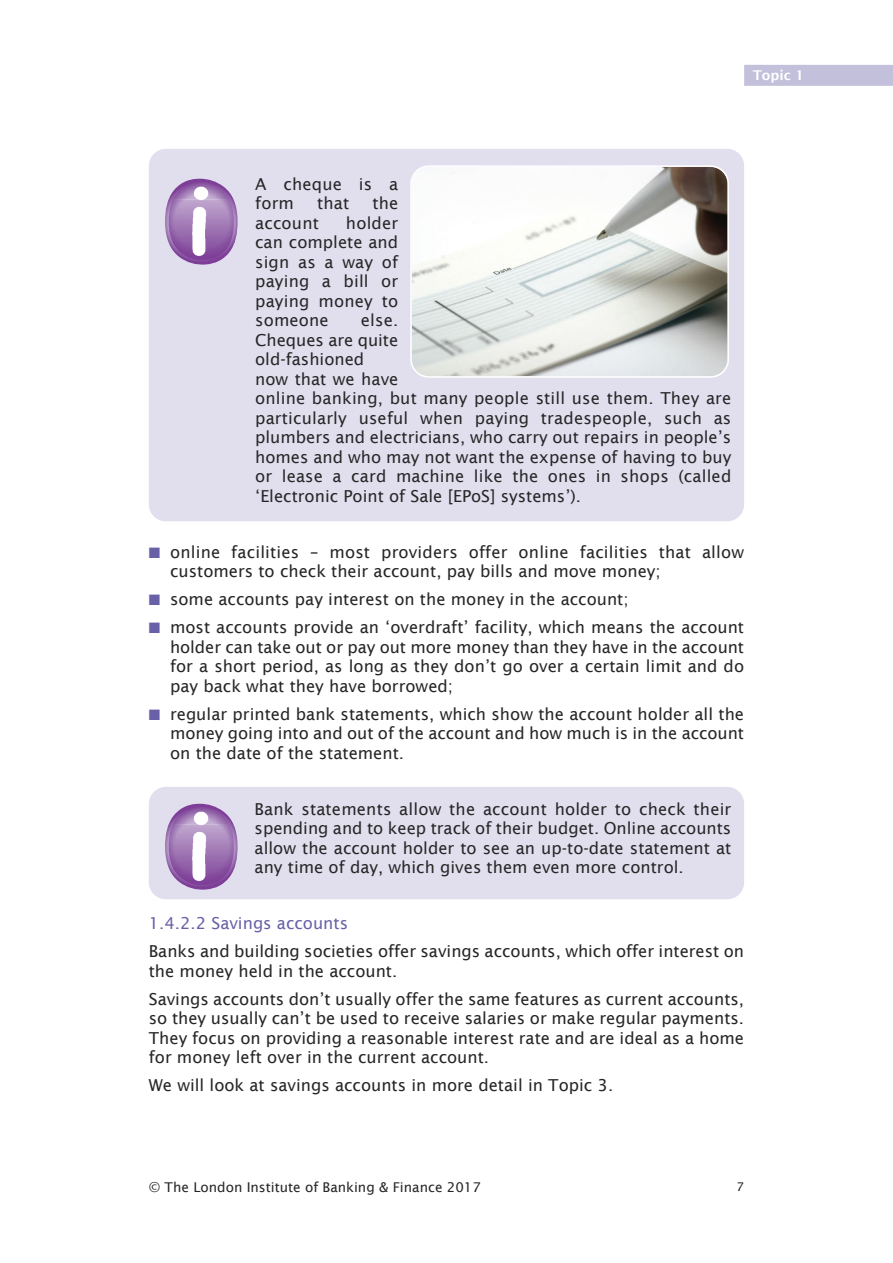
<style>
.page{position:relative;width:893px;height:1263px;background:#fff}
.page>*{position:absolute;margin:0;border:0;box-sizing:border-box;transform-origin:0 0}
.t1{font:16.5px/19.5px "Lucida Sans";color:#272627;text-align:justify}
.t2{font:16.5px "Lucida Sans";color:#6861a8}
.t3{font:13.5px "Lucida Sans";color:#272627}
.t4{font:600 13.5px "Lucida Sans";color:#fff}
.t5{font:12px "Lucida Sans";color:#272627}
.s1{color:#6861a8}
</style>
<div class="page">
<div style="left:149px;top:787px;width:595px;height:112px;background:#e1dfee;border-radius:17px"></div>
<div style="left:149px;top:149px;width:595px;height:372px;background:#e1dfee;border-radius:17px"></div>
<div style="left:744px;top:65px;width:149px;height:21px;background:#c3c0dc"></div>
<img style="left:165px;top:179px;width:73px;height:86px">
<svg style="left:192px;top:200px;width:16px;height:43px"></svg>
<img style="left:173px;top:183px;width:56px;height:17px">
<img style="left:173px;top:243px;width:57px;height:17px">
<svg style="left:410px;top:165px;width:319px;height:213px"></svg>
<img style="left:165px;top:804px;width:73px;height:86px">
<svg style="left:192px;top:825px;width:16px;height:42px"></svg>
<img style="left:173px;top:808px;width:56px;height:17px">
<img style="left:173px;top:867px;width:57px;height:18px">
<p class="t4" style="left:753px;top:67px;width:53px">Topic 1</p>
<p class="t1" style="left:255px;top:174px;width:145px">A cheque is a form</p>
<p class="t1" style="left:317px;top:193px;width:34px">that</p>
<p class="t1" style="left:372px;top:193px;width:27px">the</p>
<p class="t1" style="left:255px;top:213px;width:65px">account</p>
<p class="t1" style="left:255px;top:213px;width:145px;text-indent:91px">holder can complete and sign as a way of paying a bill or paying money to someone</p>
<p class="t1" style="left:255px;top:310px;width:478px;text-align:left;text-indent:106px">else.<br>Cheques are quite<br>old-fashioned<br>now that we have<br>online banking, but many people still use them. They are particularly useful when paying tradespeople, such as plumbers and electricians, who carry out repairs in people’s homes and who may not want the expense of having to buy or lease a card machine like the ones in shops (called ‘Electronic Point of Sale [EPoS] systems’).</p>
<p class="t1" style="left:170px;top:542px;width:576px;text-indent:-21px"><span class="s1">■</span> online facilities – most providers offer online facilities that allow customers to check their account, pay bills and move money;</p>
<p class="t1" style="left:149px;top:589px;width:481px"><span class="s1">■</span> some accounts pay interest on the money in the account;</p>
<p class="t1" style="left:170px;top:617px;width:576px;text-indent:-21px"><span class="s1">■</span> most accounts provide an ‘overdraft’ facility, which means the account holder can take out or pay out more money than they have in the account for a short period, as long as they don’t go over a certain limit and do pay back what they have borrowed;</p>
<p class="t1" style="left:170px;top:704px;width:576px;text-indent:-21px"><span class="s1">■</span> regular printed bank statements, which show the account holder all the money going into and out of the account and how much is in the account on the date of the statement.</p>
<p class="t1" style="left:255px;top:799px;width:478px">Bank statements allow the account holder to check their spending and to keep track of their budget. Online accounts allow the account holder to see an up-to-date statement at any time of day, which gives them even more control.</p>
<p class="t2" style="left:149px;top:913px;width:201px">1.4.2.2 Savings accounts</p>
<p class="t1" style="left:149px;top:941px;width:597px">Banks and building societies offer savings accounts, which offer interest on the money held in the account.</p>
<p class="t1" style="left:149px;top:989px;width:597px">Savings accounts don’t usually offer the same features as current accounts, so they usually can’t be used to receive salaries or make regular payments.<br>They focus on providing a reasonable interest rate and are ideal as a home for money left over in the current account.</p>
<p class="t1" style="left:149px;top:1075px;width:466px">We will look at savings accounts in more detail in Topic 3.</p>
<p class="t3" style="left:149px;top:1179px;width:334px">© The London Institute of Banking &amp; Finance 2017</p>
<p class="t5" style="left:737px;top:1179px;width:9px">7</p>
</div>
